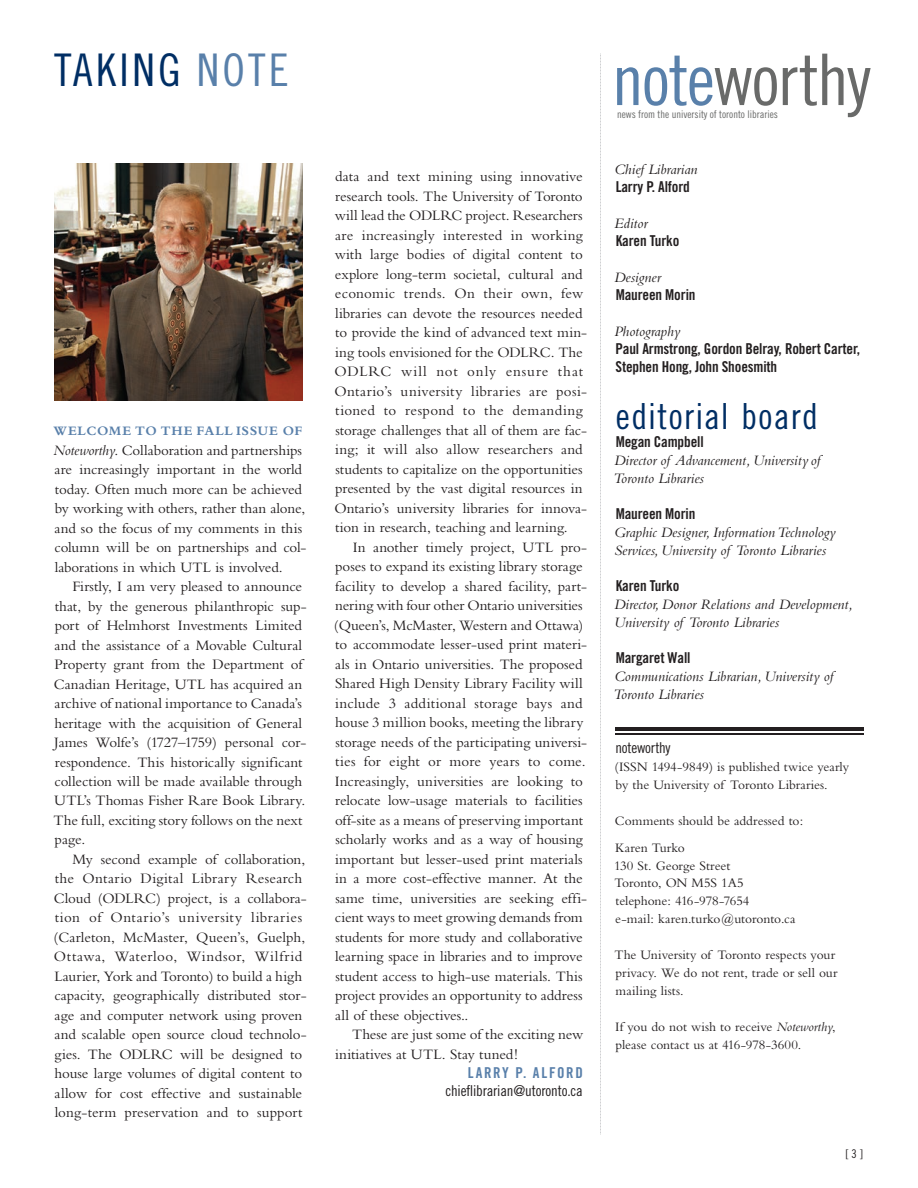
<style>
.page{position:relative;width:918px;height:1188px;background:#fff}
.page>*{position:absolute;margin:0;border:0;box-sizing:border-box;transform-origin:0 0}
.t1{font:71.25px "Trade Gothic LT Std Cn 18";letter-spacing:-.02em;color:#696a69}
.t2{font:45px "Trade Gothic LT Std Cn 18";letter-spacing:.07em;color:#002e64}
.t3{font:36px "Trade Gothic LT Std Cn 18";letter-spacing:.035em;color:#002e64}
.t4{font:15px/19.5px "Bembo";color:#231f20}
.t5{font:italic 15px/18px "Bembo";color:#231f20}
.t6{font:15px/18px "Trade Gothic LT Std Bd Cn 20";letter-spacing:-.01em;color:#231f20}
.t7{font:15px "Trade Gothic LT Std Cn 18";letter-spacing:-.01em;color:#231f20}
.t8{font:15px "Trade Gothic LT Std Bd Cn 20";letter-spacing:.105em;color:#5980aa}
.t9{font:13.5px/18px "Bembo";letter-spacing:-.005em;color:#231f20}
.t10{font:700 13.5px "Bembo";letter-spacing:.06em;color:#5980aa}
.t11{font:12px "Trade Gothic LT Std Cn 18";color:#231f20}
.t12{font:10.5px "Trade Gothic LT Std Cn 18";color:#696a69}
.s1{color:#5980aa}
.s2{font-style:italic}
</style>
<div class="page">
<svg style="left:600px;top:54px;width:1px;height:1080px"></svg>
<hr style="left:615px;top:727px;width:249px;height:4px;background:#231f20">
<hr style="left:615px;top:733px;width:249px;height:2px;background:#231f20">
<img style="left:54px;top:164px;width:249px;height:236px">
<h2 class="t2" style="left:54px;top:44px;width:236px">TAKING <span class="s1">NOTE</span></h2>
<h1 class="t1" style="left:612px;top:37px;width:260px"><span class="s1">note</span>worthy</h1>
<p class="t12" style="left:617px;top:108px;width:162px">news from the university of toronto libraries</p>
<p class="t10" style="left:54px;top:423px;width:251px">WELCOME TO THE FALL ISSUE OF</p>
<p class="t4" style="left:53px;top:440px;width:255px"><span class="s2">Noteworthy</span>. Collaboration and partnerships are increasingly important in the world today. Often much more can be achieved by working with others, rather than alone, and so the focus of my comments in this column will be on partnerships and col&shy;laborations in which UTL is involved.</p>
<p class="t4" style="left:54px;top:576px;width:255px;text-indent:19px">Firstly, I am very pleased to announce that, by the generous philanthropic sup&shy;port of Helmhorst Investments Limited and the assistance of a Movable Cultural Property grant from the Department of Canadian Heritage, UTL has acquired an archive of national importance to Canada’s heritage with the acquisition of General James Wolfe’s (1727–1759) personal cor&shy;respondence. This historically significant collection will be made available through UTL’s Thomas Fisher Rare Book Library.<br>The full, exciting story follows on the next page.</p>
<p class="t4" style="left:53px;top:849px;width:255px;text-indent:19px">My second example of collaboration, the Ontario Digital Library Research Cloud (ODLRC) project, is a collabora&shy;tion of Ontario’s university libraries (Carleton, McMaster, Queen’s, Guelph, Ottawa, Waterloo, Windsor, Wilfrid Laurier, York and Toronto) to build a high capacity, geographically distributed stor&shy;age and computer network using proven and scalable open source cloud technolo&shy;gies. The ODLRC will be designed to house large volumes of digital content to allow for cost effective and sustainable long-term preservation and to support</p>
<p class="t4" style="left:334px;top:167px;width:254px">data and text mining using innovative research tools. The University of Toronto will lead the ODLRC project. Researchers are increasingly interested in working with large bodies of digital content to explore long-term societal, cultural and economic trends. On their own, few libraries can devote the resources needed to provide the kind of advanced text min&shy;ing tools envisioned for the ODLRC. The ODLRC will not only ensure that Ontario’s university libraries are posi&shy;tioned to respond to the demanding storage challenges that all of them are fac&shy;ing; it will also allow researchers and students to capitalize on the opportunities presented by the vast digital resources in Ontario’s university libraries for innova&shy;tion in research, teaching and learning.</p>
<p class="t4" style="left:334px;top:537px;width:255px;text-indent:19px">In another timely project, UTL pro&shy;poses to expand its existing library storage facility to develop a shared facility, part&shy;nering with four other Ontario universities (Queen’s, McMaster, Western and Ottawa) to accommodate lesser-used print materi&shy;als in Ontario universities. The proposed Shared High Density Library Facility will include 3 additional storage bays and house 3 million books, meeting the library storage needs of the participating universi&shy;ties for eight or more years to come.<br>Increasingly, universities are looking to relocate low-usage materials to facilities off-site as a means of preserving important scholarly works and as a way of housing important but lesser-used print materials in a more cost-effective manner. At the same time, universities are seeking effi&shy;cient ways to meet growing demands from students for more study and collaborative learning space in libraries and to improve student access to high-use materials. This project provides an opportunity to address all of these objectives..</p>
<p class="t4" style="left:335px;top:1025px;width:250px;text-indent:17px">These are just some of the exciting new initiatives at UTL. Stay tuned!</p>
<p class="t8" style="left:468px;top:1064px;width:117px">LARRY P. ALFORD</p>
<p class="t7" style="left:445px;top:1082px;width:139px">chieflibrarian@utoronto.ca</p>
<p class="t5" style="left:614px;top:160px;width:85px">Chief Librarian</p>
<p class="t6" style="left:616px;top:177px;width:76px">Larry P. Alford</p>
<p class="t5" style="left:614px;top:214px;width:35px">Editor</p>
<p class="t6" style="left:616px;top:231px;width:65px">Karen Turko</p>
<p class="t5" style="left:614px;top:268px;width:48px">Designer</p>
<p class="t6" style="left:616px;top:285px;width:81px">Maureen Morin</p>
<p class="t5" style="left:614px;top:322px;width:68px">Photography</p>
<p class="t6" style="left:616px;top:339px;width:246px">Paul Armstrong, Gordon Belray, Robert Carter,<br>Stephen Hong, John Shoesmith</p>
<h3 class="t3" style="left:616px;top:394px;width:204px">editorial board</h3>
<p class="t6" style="left:616px;top:432px;width:89px">Megan Campbell</p>
<p class="t5" style="left:613px;top:451px;width:208px">Director of Advancement, University of<br>Toronto Libraries</p>
<p class="t6" style="left:616px;top:504px;width:81px">Maureen Morin</p>
<p class="t5" style="left:614px;top:523px;width:223px">Graphic Designer, Information Technology<br>Services, University of Toronto Libraries</p>
<p class="t6" style="left:616px;top:576px;width:65px">Karen Turko</p>
<p class="t5" style="left:614px;top:595px;width:240px">Director, Donor Relations and Development,<br>University of Toronto Libraries</p>
<p class="t6" style="left:616px;top:648px;width:76px">Margaret Wall</p>
<p class="t5" style="left:613px;top:667px;width:222px">Communications Librarian, University of<br>Toronto Libraries</p>
<p class="t7" style="left:615px;top:738px;width:57px">noteworthy</p>
<p class="t9" style="left:615px;top:757px;width:236px">(ISSN 1494-9849) is published twice yearly by the University of Toronto Libraries.</p>
<p class="t9" style="left:615px;top:807px;width:190px;line-height:27px">Comments should be addressed to:<br>Karen Turko</p>
<p class="t9" style="left:614px;top:856px;width:183px">130 St. George Street<br>Toronto, ON M5S 1A5 telephone: 416-978-7654<br>e-mail: karen.turko@utoronto.ca</p>
<p class="t9" style="left:614px;top:946px;width:225px">The University of Toronto respects your privacy. We do not rent, trade or sell our mailing lists.</p>
<p class="t9" style="left:615px;top:1018px;width:222px">If you do not wish to receive <span class="s2">Noteworthy</span>, please contact us at 416-978-3600.</p>
<p class="t11" style="left:845px;top:1147px;width:19px">[ 3 ]</p>
</div>
